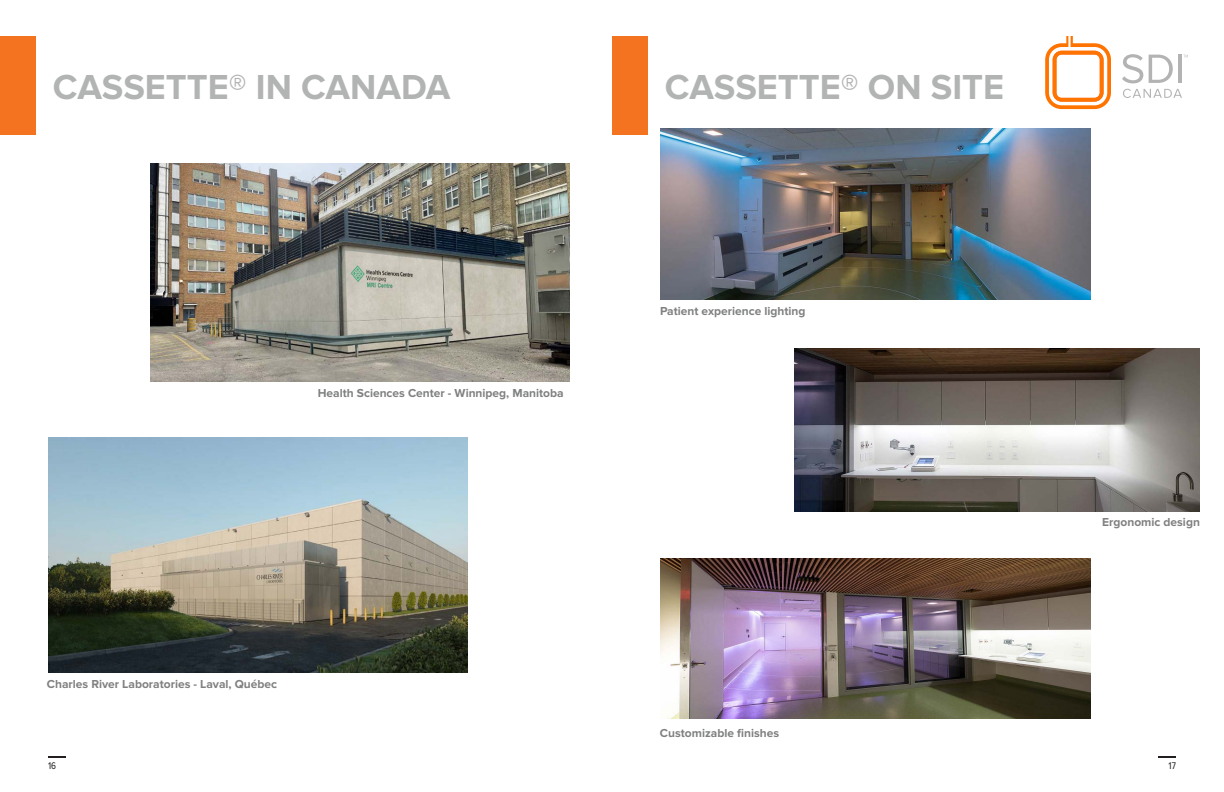
<style>
.page{position:relative;width:1224px;height:792px;background:#fff}
.page>*{position:absolute;margin:0;border:0;box-sizing:border-box;transform-origin:0 0}
.t1{font:700 36px "Proxima Nova";color:#b2b4b3}
.t2{font:700 12px "Proxima Nova";color:#7f8080}
.t3{font:10px "Proxima Nova Cond";color:#231f20}
</style>
<div class="page">
<svg style="left:1045px;top:36px;width:66px;height:73px"></svg>
<svg style="left:1122px;top:54px;width:21px;height:29px"></svg>
<svg style="left:1149px;top:55px;width:24px;height:28px"></svg>
<hr style="left:1178px;top:55px;width:4px;height:28px;background:#b3b3b3">
<svg style="left:1123px;top:89px;width:59px;height:9px"></svg>
<svg style="left:48px;top:756px;width:18px;height:2px"></svg>
<svg style="left:1158px;top:756px;width:18px;height:2px"></svg>
<div style="left:0;top:36px;width:36px;height:98px;background:#f47321"></div>
<div style="left:612px;top:36px;width:36px;height:98px;background:#f47321"></div>
<img style="left:660px;top:559px;width:431px;height:159px">
<img style="left:660px;top:128px;width:431px;height:172px">
<img style="left:794px;top:348px;width:406px;height:164px">
<img style="left:151px;top:163px;width:419px;height:218px">
<img style="left:48px;top:437px;width:419px;height:236px">
<p class="t1" style="left:53px;top:67px;width:399px">CASSETTE® IN CANADA</p>
<p class="t1" style="left:665px;top:67px;width:341px">CASSETTE® ON SITE</p>
<p class="t2" style="left:318px;top:386px;width:247px">Health Sciences Center - Winnipeg, Manitoba</p>
<p class="t2" style="left:660px;top:305px;width:147px">Patient experience lighting</p>
<p class="t2" style="left:47px;top:677px;width:232px">Charles River Laboratories - Laval, Québec</p>
<p class="t2" style="left:660px;top:727px;width:121px">Customizable finishes</p>
<p class="t2" style="left:1102px;top:515px;width:99px">Ergonomic design</p>
<p class="t3" style="left:48px;top:760px;width:10px">16</p>
<p class="t3" style="left:1169px;top:760px;width:9px">17</p>
</div>
